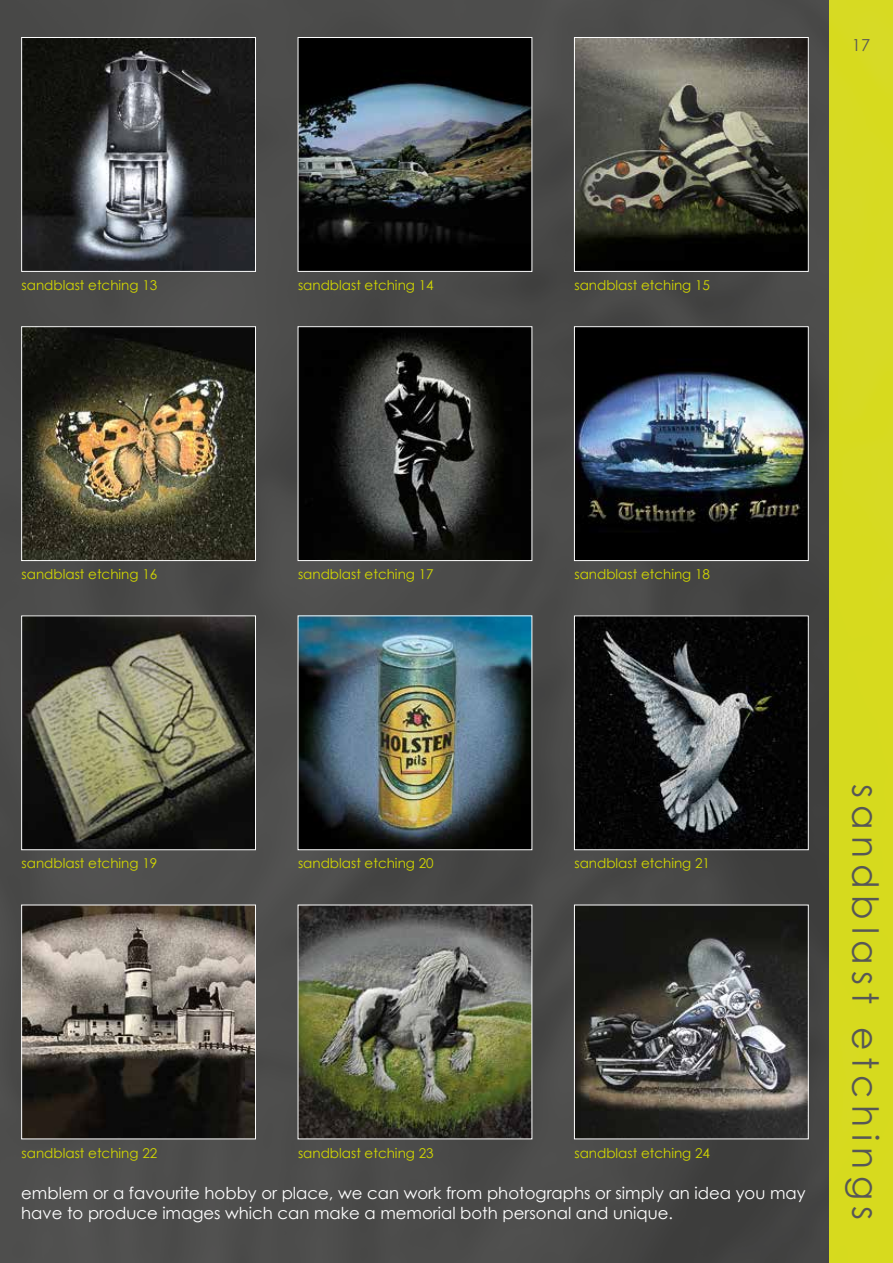
<style>
.page{position:relative;width:893px;height:1263px;background:#fff}
.page>*{position:absolute;margin:0;border:0;box-sizing:border-box;transform-origin:0 0}
.t1{font:36px "Century Gothic";letter-spacing:.18em;color:#575756}
.t2{font:16.5px/19.8px "Century Gothic";color:#fff}
.t3{font:16.5px "Century Gothic";color:#575756}
.t4{font:13.5px "Century Gothic";color:#d3d800}
</style>
<div class="page">
<img style="left:0;top:0;width:829px;height:1263px">
<div style="left:829px;top:0;width:64px;height:1263px;background:#d7da1e"></div>
<img style="left:23px;top:617px;width:231px;height:231px">
<div style="left:21px;top:615px;width:235px;height:235px;border:1px solid #fff"></div>
<img style="left:23px;top:907px;width:231px;height:230px">
<div style="left:21px;top:905px;width:235px;height:234px;border:1px solid #fff"></div>
<img style="left:23px;top:328px;width:231px;height:231px">
<div style="left:21px;top:326px;width:235px;height:235px;border:1px solid #fff"></div>
<img style="left:23px;top:39px;width:231px;height:231px">
<div style="left:21px;top:37px;width:235px;height:235px;border:1px solid #fff"></div>
<img style="left:300px;top:617px;width:230px;height:231px">
<img style="left:300px;top:907px;width:230px;height:230px">
<img style="left:300px;top:328px;width:230px;height:231px">
<div style="left:298px;top:326px;width:234px;height:235px;border:1px solid #fff"></div>
<img style="left:300px;top:39px;width:230px;height:231px">
<div style="left:298px;top:37px;width:234px;height:235px;border:1px solid #fff"></div>
<img style="left:576px;top:617px;width:231px;height:231px">
<div style="left:574px;top:615px;width:235px;height:235px;border:1px solid #fff"></div>
<img style="left:576px;top:907px;width:231px;height:230px">
<div style="left:574px;top:905px;width:235px;height:234px;border:1px solid #fff"></div>
<img style="left:576px;top:328px;width:231px;height:231px">
<div style="left:574px;top:326px;width:235px;height:235px;border:1px solid #fff"></div>
<img style="left:576px;top:39px;width:231px;height:231px">
<div style="left:574px;top:37px;width:235px;height:235px;border:1px solid #fff"></div>
<p class="t4" style="left:22px;top:276px;width:137px">sandblast etching 13</p>
<p class="t4" style="left:298px;top:276px;width:137px">sandblast etching 14</p>
<p class="t4" style="left:574px;top:276px;width:137px">sandblast etching 15</p>
<p class="t3" style="left:852px;top:33px;width:20px">17</p>
<p class="t4" style="left:22px;top:565px;width:137px">sandblast etching 16</p>
<p class="t4" style="left:298px;top:565px;width:137px">sandblast etching 17</p>
<p class="t4" style="left:574px;top:565px;width:137px">sandblast etching 18</p>
<p class="t4" style="left:22px;top:854px;width:137px">sandblast etching 19</p>
<p class="t4" style="left:22px;top:1143px;width:137px">sandblast etching 22</p>
<p class="t4" style="left:298px;top:854px;width:137px">sandblast etching 20</p>
<p class="t4" style="left:298px;top:1143px;width:137px">sandblast etching 23</p>
<p class="t4" style="left:574px;top:854px;width:137px">sandblast etching 21</p>
<p class="t4" style="left:574px;top:1143px;width:137px">sandblast etching 24</p>
<p class="t2" style="left:21px;top:1183px;width:786px">emblem or a favourite hobby or place, we can work from photographs or simply an idea you may have to produce images which can make a memorial both personal and unique.</p>
<h1 class="t1" style="left:891px;top:784px;width:438px;rotate:90deg">sandblast etchings</h1>
</div>
